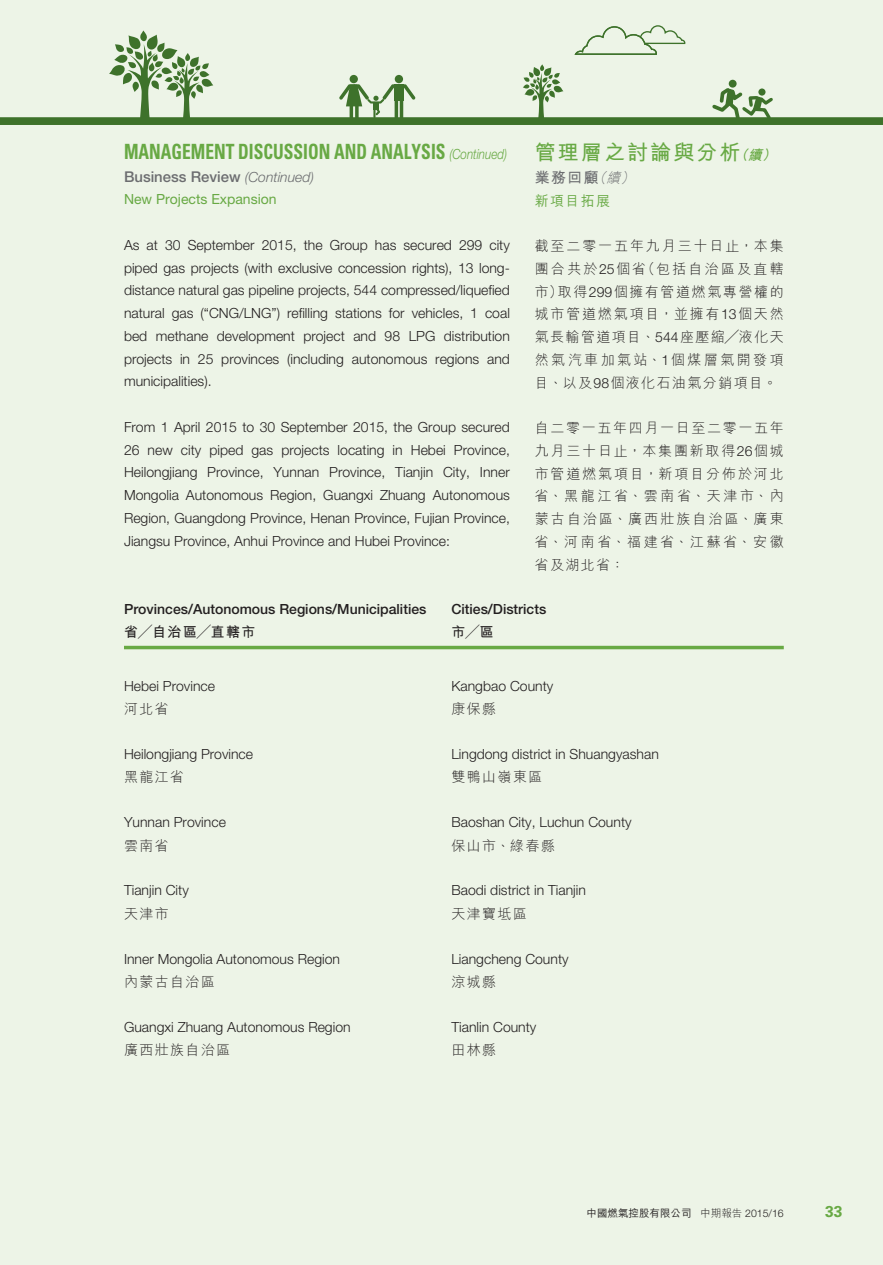
<style>
.page{position:relative;width:883px;height:1265px;background:#edf4e7}
.page>*{position:absolute;margin:0;border:0;box-sizing:border-box;transform-origin:0 0}
.t1{font:700 condensed 21px "Univers LT Std";color:#68a944;scale:.83 1}
.t2{font:700 21px "M Hei HK";letter-spacing:.1em;color:#68a944}
.t3{font:700 15.75px "Univers LT Std";color:#68a944}
.t4{font:500 14.88px "Helvetica Neue LT Std";color:#6c6d70}
.t5{font:700 14.88px "M Hei HK";color:#6c6d70}
.t6{font:300 14px/22.8px "Helvetica Neue LT Std";color:#231f20;text-align:justify}
.t7{font:300 14px/22.8px "M Hei HK";letter-spacing:.1em;color:#231f20;text-align:justify}
.t8{font:500 14px "Helvetica Neue LT Std";color:#231f20}
.t9{font:14px "Helvetica Neue LT Std";color:#68a944}
.t10{font:700 14px "M Hei HK";letter-spacing:.1em;color:#231f20}
.t11{font:500 14px "M Hei HK";letter-spacing:.1em;color:#68a944}
.t12{font:500 10.5px "M Hei HK";color:#231f20}
.s1{font-family:"Helvetica Neue LT Std";font-weight:300;font-style:italic;font-stretch:normal;font-size:14px}
.s2{font-weight:300;font-style:italic;font-size:14px}
.s3{font-style:italic;font-size:14px}
.s4{font-family:"Helvetica Neue LT Std"}
.s5{font-weight:300}
.s6{font-family:"Helvetica Neue LT Std";font-weight:300}
</style>
<div class="page">
<svg style="left:0;top:25px;width:883px;height:100px"></svg>
<hr style="left:124px;top:646px;width:660px;height:3px;background:#68a944">
<h1 class="t1" style="left:124px;top:143px;width:463px">MANAGEMENT DISCUSSION AND ANALYSIS <span class="s1">(Continued)</span></h1>
<p class="t4" style="left:124px;top:171px;width:192px">Business Review <span class="s2">(Continued)</span></p>
<p class="t9" style="left:124px;top:194px;width:154px">New Projects Expansion</p>
<p class="t6" style="left:124px;top:235px;width:387px">As at 30 September 2015, the Group has secured 299 city piped gas projects (with exclusive concession rights), 13 long&shy;distance natural gas pipeline projects, 544 compressed/liquefied natural gas (“CNG/LNG”) refilling stations for vehicles, 1 coal bed methane development project and 98 LPG distribution projects in 25 provinces (including autonomous regions and municipalities).</p>
<p class="t6" style="left:124px;top:417px;width:387px">From 1 April 2015 to 30 September 2015, the Group secured 26 new city piped gas projects locating in Hebei Province, Heilongjiang Province, Yunnan Province, Tianjin City, Inner Mongolia Autonomous Region, Guangxi Zhuang Autonomous Region, Guangdong Province, Henan Province, Fujian Province, Jiangsu Province, Anhui Province and Hubei Province:</p>
<h1 class="t2" style="left:535px;top:144px;width:246px">管理層之討論與分析<span class="s3">（續）</span></h1>
<p class="t5" style="left:535px;top:172px;width:104px">業務回顧<span class="s2">（續）</span></p>
<p class="t11" style="left:535px;top:195px;width:77px">新項目拓展</p>
<p class="t7" style="left:535px;top:236px;width:251px">截至二零一五年九月三十日止，本集團合共於<span class="s4">25</span>個省（包括自治區及直轄市）取得<span class="s4">299</span>個擁有管道燃氣專營權的城市管道燃氣項目，並擁有<span class="s4">13</span>個天然氣長輸管道項目、<span class="s4">544</span>座壓縮╱液化天然氣汽車加氣站、<span class="s4">1</span>個煤層氣開發項目、以及<span class="s4">98</span>個液化石油氣分銷項目。</p>
<p class="t7" style="left:535px;top:418px;width:251px">自二零一五年四月一日至二零一五年九月三十日止，本集團新取得<span class="s4">26</span>個城市管道燃氣項目，新項目分佈於河北省、黑龍江省、雲南省、天津市、內蒙古自治區、廣西壯族自治區、廣東省、河南省、福建省、江蘇省、安徽省及湖北省：</p>
<p class="t8" style="left:124px;top:604px;width:304px">Provinces/Autonomous Regions/Municipalities</p>
<p class="t10" style="left:124px;top:626px;width:133px">省╱自治區╱直轄市</p>
<p class="t8" style="left:451px;top:604px;width:96px">Cities/Districts</p>
<p class="t10" style="left:451px;top:626px;width:43px">市╱區</p>
<p class="t6" style="left:124px;top:676px;width:93px">Hebei Province</p>
<p class="t6" style="left:451px;top:676px;width:103px">Kangbao County</p>
<p class="t7" style="left:124px;top:699px;width:46px">河北省</p>
<p class="t7" style="left:451px;top:699px;width:46px">康保縣</p>
<p class="t6" style="left:124px;top:744px;width:131px">Heilongjiang Province</p>
<p class="t6" style="left:451px;top:744px;width:209px">Lingdong district in Shuangyashan</p>
<p class="t7" style="left:124px;top:768px;width:62px">黑龍江省</p>
<p class="t7" style="left:451px;top:768px;width:92px">雙鴨山嶺東區</p>
<p class="t6" style="left:124px;top:812px;width:103px">Yunnan Province</p>
<p class="t6" style="left:451px;top:812px;width:182px">Baoshan City, Luchun County</p>
<p class="t7" style="left:124px;top:836px;width:46px">雲南省</p>
<p class="t7" style="left:451px;top:836px;width:105px">保山市、綠春縣</p>
<p class="t6" style="left:124px;top:880px;width:66px">Tianjin City</p>
<p class="t6" style="left:451px;top:880px;width:136px">Baodi district in Tianjin</p>
<p class="t7" style="left:124px;top:904px;width:46px">天津市</p>
<p class="t7" style="left:451px;top:904px;width:77px">天津寶坻區</p>
<p class="t6" style="left:124px;top:949px;width:218px">Inner Mongolia Autonomous Region</p>
<p class="t6" style="left:451px;top:949px;width:119px">Liangcheng County</p>
<p class="t7" style="left:124px;top:972px;width:92px">內蒙古自治區</p>
<p class="t7" style="left:451px;top:972px;width:46px">涼城縣</p>
<p class="t6" style="left:124px;top:1017px;width:228px">Guangxi Zhuang Autonomous Region</p>
<p class="t6" style="left:451px;top:1017px;width:87px">Tianlin County</p>
<p class="t7" style="left:124px;top:1041px;width:108px">廣西壯族自治區</p>
<p class="t7" style="left:451px;top:1041px;width:46px">田林縣</p>
<p class="t12" style="left:587px;top:1209px;width:199px">中國燃氣控股有限公司 <span class="s5">中期報告</span> <span class="s6">2015/16</span></p>
<p class="t3" style="left:825px;top:1206px;width:19px">33</p>
</div>
